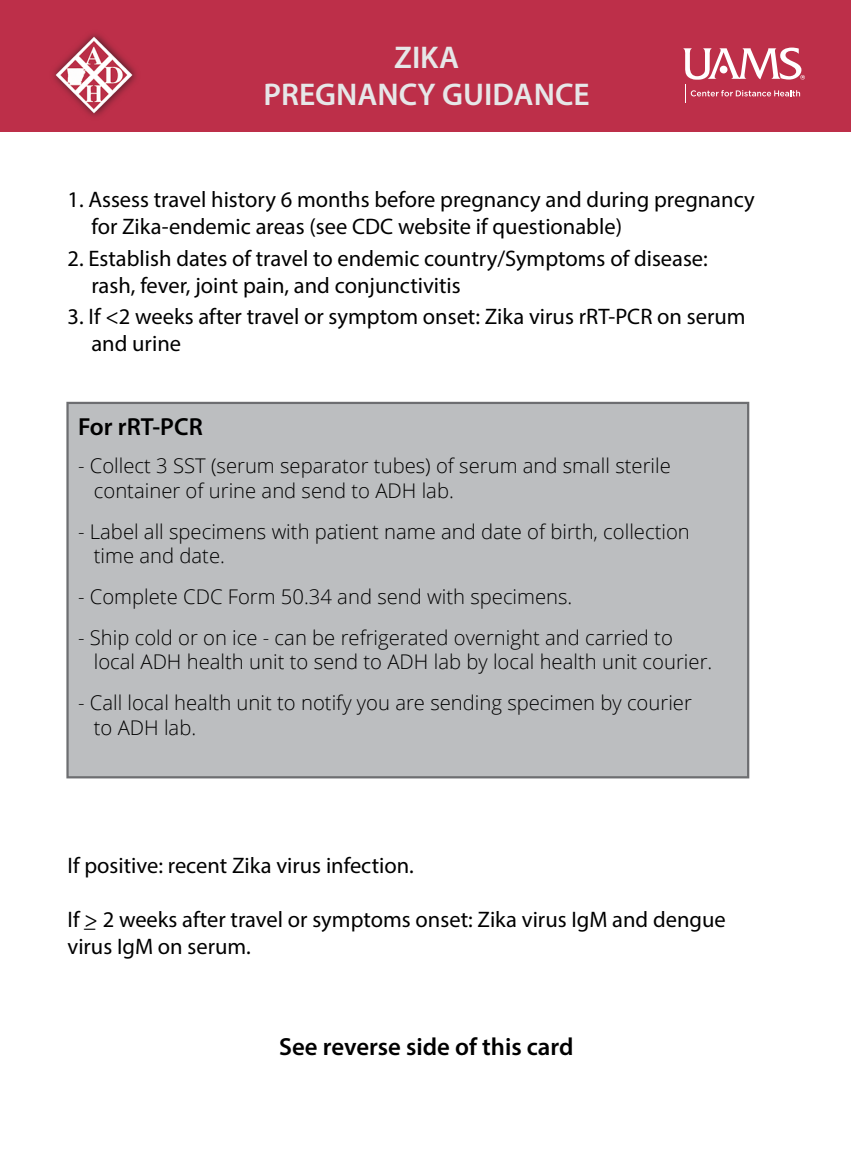
<style>
.page{position:relative;width:851px;height:1175px;background:#fff}
.page>*{position:absolute;margin:0;border:0;box-sizing:border-box;transform-origin:0 0}
.t1{font:600 31.5px/37.8px "Myriad Pro";color:#e6e7e8;text-align:center}
.t2{font:600 24.75px "Myriad Pro";color:#000}
.t3{font:22.5px/27px "Myriad Pro";color:#000}
.t4{font:300 20.25px/24.8px "Open Sans";color:#000}
</style>
<div class="page">
<div style="left:0;top:0;width:850px;height:131px;background:#bd2f49"></div>
<svg style="left:683px;top:48px;width:122px;height:54px"></svg>
<img style="left:53px;top:34px;width:84px;height:83px">
<div style="left:66px;top:402px;width:683px;height:376px;background:#bcbec0;border:2px solid #6d6e71"></div>
<h1 class="t1" style="left:263px;top:37px;width:328px">ZIKA<br>PREGNANCY GUIDANCE</h1>
<p class="t3" style="left:91px;top:186px;width:664px;text-indent:-24px">1. Assess travel history 6 months before pregnancy and during pregnancy for Zika-endemic areas (see CDC website if questionable)</p>
<p class="t3" style="left:91px;top:244px;width:618px;text-indent:-24px">2. Establish dates of travel to endemic country/Symptoms of disease: rash, fever, joint pain, and conjunctivitis</p>
<p class="t3" style="left:91px;top:303px;width:655px;text-indent:-24px">3. If &lt;2 weeks after travel or symptom onset: Zika virus rRT-PCR on serum and urine</p>
<p class="t2" style="left:78px;top:411px;width:126px">For rRT-PCR</p>
<p class="t4" style="left:94px;top:453px;width:578px;text-indent:-16px">- Collect 3 SST (serum separator tubes) of serum and small sterile container of urine and send to ADH lab.</p>
<p class="t4" style="left:94px;top:518px;width:597px;text-indent:-16px">- Label all specimens with patient name and date of birth, collection time and date.</p>
<p class="t4" style="left:78px;top:583px;width:496px">- Complete CDC Form 50.34 and send with specimens.</p>
<p class="t4" style="left:94px;top:624px;width:620px;text-indent:-16px">- Ship cold or on ice - can be refrigerated overnight and carried to local ADH health unit to send to ADH lab by local health unit courier.</p>
<p class="t4" style="left:94px;top:689px;width:599px;text-indent:-16px">- Call local health unit to notify you are sending specimen by courier to ADH lab.</p>
<p class="t3" style="left:68px;top:851px;width:348px">If positive: recent Zika virus infection.</p>
<p class="t3" style="left:68px;top:905px;width:659px">If &gt; 2 weeks after travel or symptoms onset: Zika virus IgM and dengue virus IgM on serum.</p>
<p class="t3" style="left:84px;top:905px;width:13px">_</p>
<p class="t2" style="left:279px;top:1030px;width:296px">See reverse side of this card</p>
</div>
